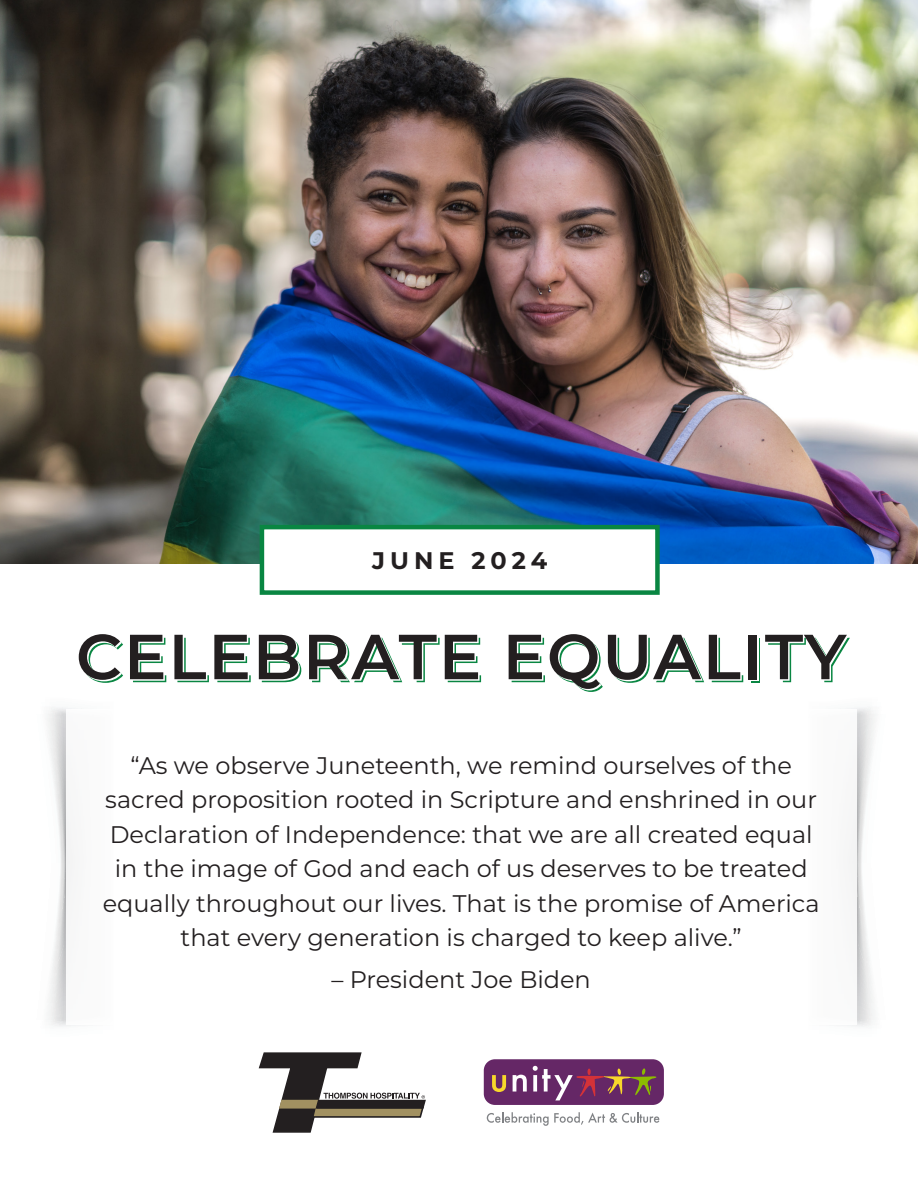
<style>
.page{position:relative;width:918px;height:1188px;background:#fff}
.page>*{position:absolute;margin:0;border:0;box-sizing:border-box;transform-origin:0 0}
.t1{font:600 63.45px "Montserrat";letter-spacing:.03em;color:#098642}
.t2{font:24px/34.5px "Montserrat";color:#231f20;text-align:center}
.t3{font:700 24px "Montserrat";letter-spacing:.21em;color:#231f20}
</style>
<div class="page">
<svg style="left:258px;top:1052px;width:168px;height:81px"></svg>
<svg style="left:487px;top:1112px;width:172px;height:14px"></svg>
<div style="left:484px;top:1059px;width:180px;height:46px;background:#652766;border-radius:11px"></div>
<svg style="left:492px;top:1075px;width:14px;height:17px"></svg>
<svg style="left:513px;top:1075px;width:14px;height:17px"></svg>
<svg style="left:533px;top:1066px;width:124px;height:34px"></svg>
<svg style="left:47px;top:707px;width:29px;height:320px"></svg>
<svg style="left:847px;top:707px;width:29px;height:320px"></svg>
<img style="left:0;top:0;width:918px;height:564px">
<div style="left:260px;top:525px;width:400px;height:70px;background:#fff;border:4px solid #098642"></div>
<p class="t3" style="left:372px;top:543px;width:177px">JUNE 2024</p>
<p class="t1" style="left:79px;top:615px;width:772px">CELEBRATE EQUALITY</p>
<p class="t2" style="left:103px;top:747px;width:718px">“As we observe Juneteenth, we remind ourselves of the sacred proposition rooted in Scripture and enshrined in our Declaration of Independence: that we are all created equal in the image of God and each of us deserves to be treated equally throughout our lives. That is the promise of America that every generation is charged to keep alive.”</p>
<p class="t2" style="left:331px;top:961px;width:261px">– President Joe Biden</p>
</div>
